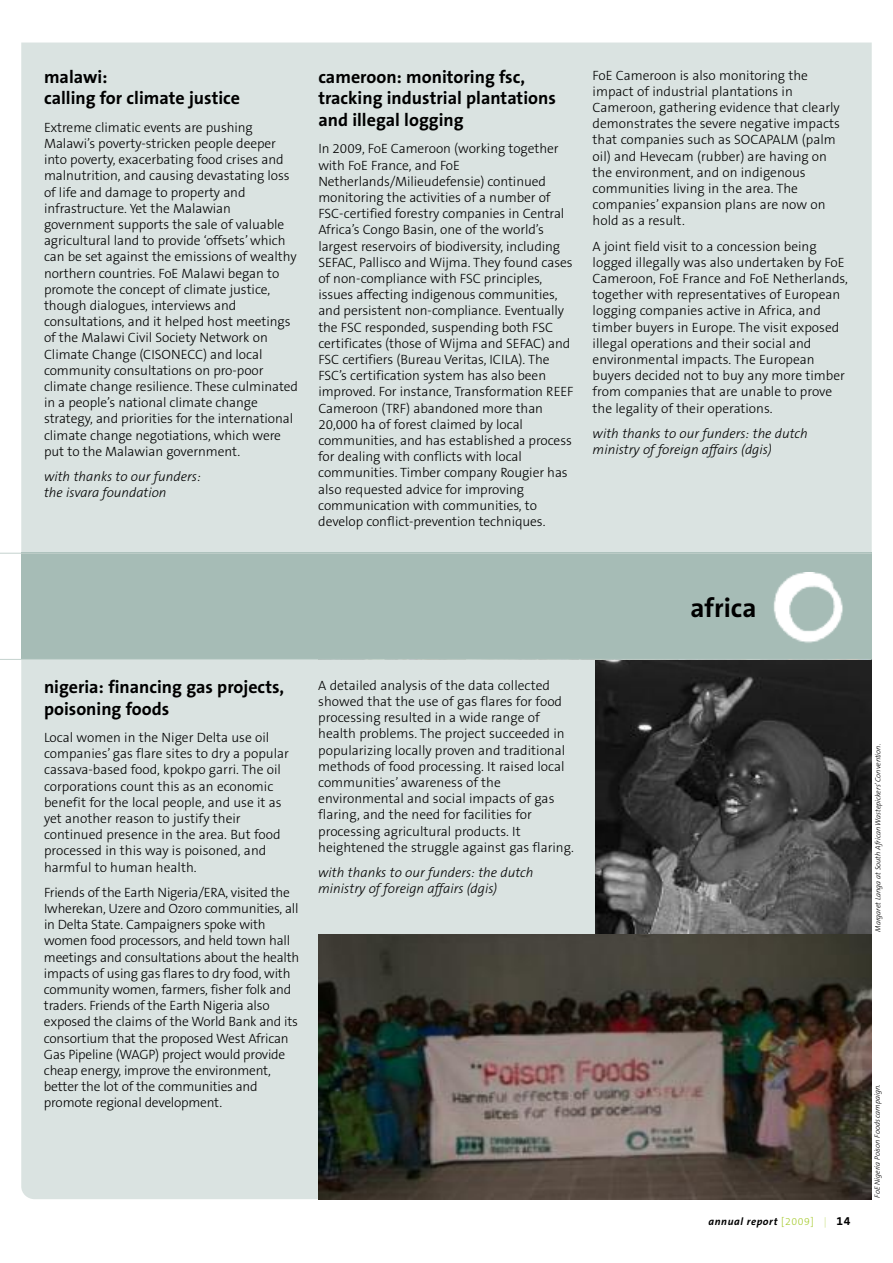
<style>
.page{position:relative;width:893px;height:1263px;background:#fff}
.page>*{position:absolute;margin:0;border:0;box-sizing:border-box;transform-origin:0 0}
.t1{font:700 27px "The Sans B7";color:#000}
.t2{font:700 18px/21.6px "The Sans B7";color:#000}
.t3{font:300 13.5px/16.2px "The Sans B3";letter-spacing:-.005em;color:#000}
.t4{font:italic 300 13.5px/16.2px "The Sans B3";color:#000}
.t5{font:italic 700 10.5px "The Sans B7";letter-spacing:.055em;color:#000}
.t6{font:italic 300 7.5px "The Sans B3";color:#000}
.s1{font-family:"The Sans B3";font-weight:300;font-style:normal;color:#a7cb30}
.s2{font-family:"The Sans B3";font-weight:300;font-style:normal;color:#cae083}
.s3{font-style:normal;font-size:12px}
</style>
<div class="page">
<div style="left:21px;top:43px;width:851px;height:1156px;background:#dae3e1"></div>
<img style="left:595px;top:660px;width:277px;height:275px">
<div style="left:21px;top:553px;width:851px;height:106px;background:#a6bcb6"></div>
<img style="left:773px;top:573px;width:70px;height:70px">
<hr style="left:0;top:553px;width:872px;height:1px;background:#c4d2ce">
<hr style="left:0;top:659px;width:872px;height:1px;background:#c4d2ce">
<img style="left:319px;top:935px;width:552px;height:264px">
<h2 class="t2" style="left:44px;top:66px;width:198px">malawi:<br>calling for climate justice</h2>
<p class="t3" style="left:44px;top:120px;width:256px">Extreme climatic events are pushing Malawi’s poverty-stricken people deeper into poverty, exacerbating food crises and malnutrition, and causing devastating loss of life and damage to property and infrastructure. Yet the Malawian government supports the sale of valuable agricultural land to provide ‘offsets’ which can be set against the emissions of wealthy northern countries. FoE Malawi began to promote the concept of climate justice, though dialogues, interviews and consultations, and it helped host meetings of the Malawi Civil Society Network on Climate Change (CISONECC) and local community consultations on pro-poor climate change resilience. These culminated in a people’s national climate change strategy, and priorities for the international climate change negotiations, which were put to the Malawian government.</p>
<p class="t4" style="left:44px;top:469px;width:158px">with thanks to our funders: the isvara foundation</p>
<h2 class="t2" style="left:318px;top:66px;width:239px">cameroon: monitoring fsc, tracking industrial plantations and illegal logging</h2>
<p class="t3" style="left:318px;top:141px;width:257px">In 2009, FoE Cameroon (working together with FoE France, and FoE Netherlands/Milieudefensie) continued monitoring the activities of a number of FSC-certified forestry companies in Central Africa’s Congo Basin, one of the world’s largest reservoirs of biodiversity, including SEFAC, Pallisco and Wijma. They found cases of non-compliance with FSC principles, issues affecting indigenous communities, and persistent non-compliance. Eventually the FSC responded, suspending both FSC certificates (those of Wijma and SEFAC) and FSC certifiers (Bureau Veritas, ICILA). The FSC’s certification system has also been improved. For instance, Transformation REEF Cameroon (TRF) abandoned more than 20,000 ha of forest claimed by local communities, and has established a process for dealing with conflicts with local communities. Timber company Rougier has also requested advice for improving communication with communities, to develop conflict-prevention techniques.</p>
<p class="t3" style="left:593px;top:67px;width:249px">FoE Cameroon is also monitoring the impact of industrial plantations in Cameroon, gathering evidence that clearly demonstrates the severe negative impacts that companies such as SOCAPALM (palm oil) and Hevecam (rubber) are having on the environment, and on indigenous communities living in the area. The companies’ expansion plans are now on hold as a result.</p>
<p class="t3" style="left:593px;top:238px;width:257px">A joint field visit to a concession being logged illegally was also undertaken by FoE Cameroon, FoE France and FoE Netherlands, together with representatives of European logging companies active in Africa, and timber buyers in Europe. The visit exposed illegal operations and their social and environmental impacts. The European buyers decided not to buy any more timber from companies that are unable to prove the legality of their operations.</p>
<p class="t4" style="left:593px;top:426px;width:217px">with thanks to our funders: the dutch ministry of foreign affairs (dgis)</p>
<h2 class="t2" style="left:44px;top:677px;width:242px">nigeria: financing gas projects, poisoning foods</h2>
<p class="t3" style="left:44px;top:730px;width:246px">Local women in the Niger Delta use oil companies’ gas flare sites to dry a popular cassava-based food, kpokpo garri. The oil corporations count this as an economic benefit for the local people, and use it as yet another reason to justify their continued presence in the area. But food processed in this way is poisoned, and harmful to human health.</p>
<p class="t3" style="left:44px;top:885px;width:257px">Friends of the Earth Nigeria/ERA, visited the Iwherekan, Uzere and Ozoro communities, all in Delta State. Campaigners spoke with women food processors, and held town hall meetings and consultations about the health impacts of using gas flares to dry food, with community women, farmers, fisher folk and traders. Friends of the Earth Nigeria also exposed the claims of the World Bank and its consortium that the proposed West African Gas Pipeline (WAGP) project would provide cheap energy, improve the environment, better the lot of the communities and promote regional development.</p>
<p class="t3" style="left:318px;top:678px;width:257px">A detailed analysis of the data collected showed that the use of gas flares for food processing resulted in a wide range of health problems. The project succeeded in popularizing locally proven and traditional methods of food processing. It raised local communities’ awareness of the environmental and social impacts of gas flaring, and the need for facilities for processing agricultural products. It heightened the struggle against gas flaring.</p>
<p class="t4" style="left:318px;top:865px;width:217px">with thanks to our funders: the dutch ministry of foreign affairs (dgis)</p>
<h1 class="t1" style="left:690px;top:593px;width:68px">africa</h1>
<p class="t6" style="left:874px;top:932px;width:189px;rotate:-90deg">Margaret Langa at South African Wastepickers’Convention.</p>
<p class="t5" style="left:708px;top:1216px;width:143px">annual report <span class="s1">[2009]</span> <span class="s2">|</span> <span class="s3">14</span></p>
<p class="t6" style="left:873px;top:1198px;width:115px;rotate:-90deg">FoE Nigeria Poison Foods campaign.</p>
</div>
